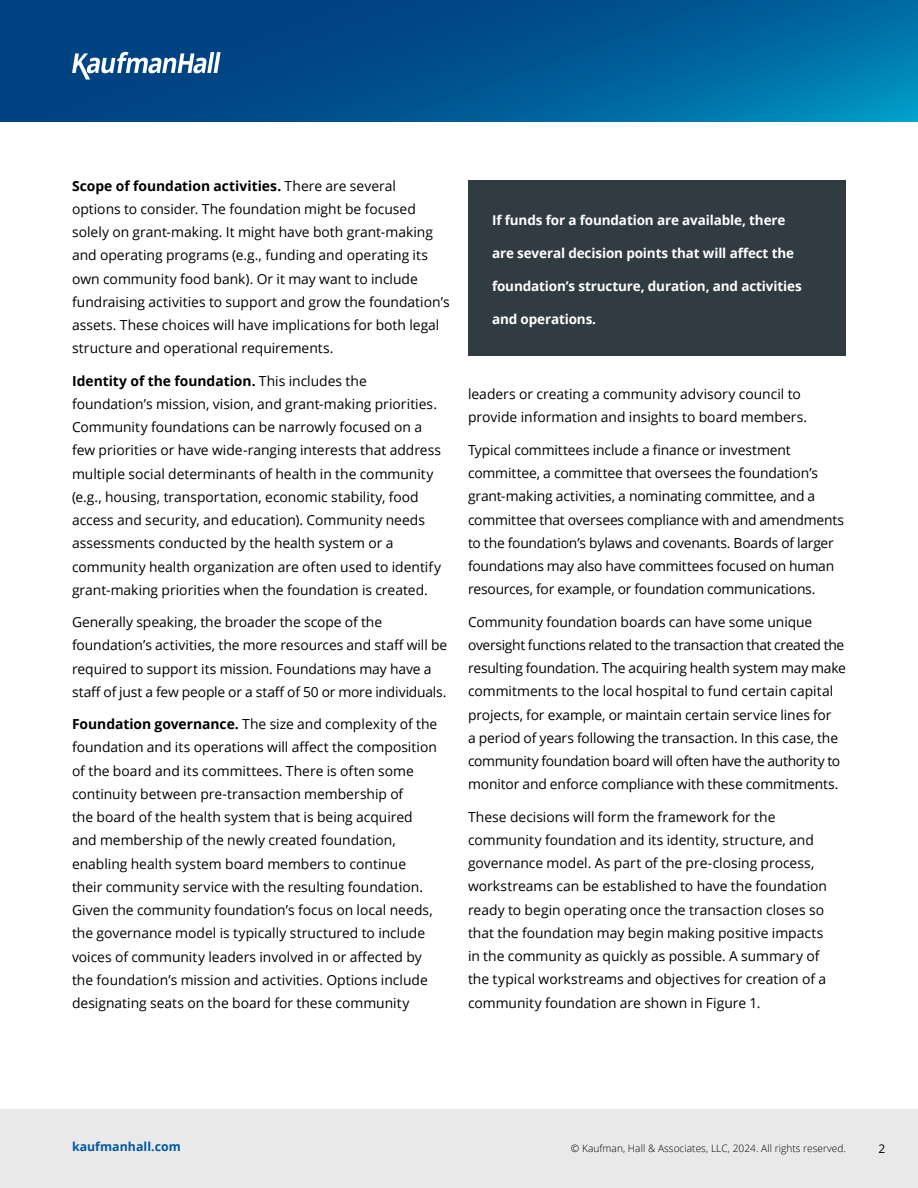
<style>
.page{position:relative;width:918px;height:1188px;background:#fff}
.page>*{position:absolute;margin:0;border:0;box-sizing:border-box;transform-origin:0 0}
.t1{font:13.8px/23.2px "Open Sans";color:#000}
.t2{font:700 13.5px "Open Sans";letter-spacing:-.01em;color:#fff}
.t3{font:700 12.3px "Open Sans";letter-spacing:.005em;color:#0058a4}
.t4{font:12px "Open Sans";color:#000}
.t5{font:300 10.2px "Open Sans";letter-spacing:.005em;color:#000}
.s1{font-weight:700}
</style>
<div class="page">
<div style="left:0;top:1109px;width:918px;height:79px;background:#e9e9ea"></div>
<svg style="left:0;top:0;width:918px;height:122px;background:#005792"></svg>
<svg style="left:72px;top:52px;width:149px;height:28px"></svg>
<div style="left:468px;top:180px;width:378px;height:176px;background:#303c42"></div>
<p class="t1" style="left:72px;top:174px;width:379px"><span class="s1">Scope of foundation activities.</span> There are several<br>options to consider. The foundation might be focused solely on grant-making. It might have both grant-making and operating programs (e.g., funding and operating its own community food bank). Or it may want to include fundraising activities to support and grow the foundation’s assets. These choices will have implications for both legal structure and operational requirements.</p>
<p class="t1" style="left:72px;top:369px;width:371px"><span class="s1">Identity of the foundation.</span> This includes the foundation’s mission, vision, and grant-making priorities.<br>Community foundations can be narrowly focused on a few priorities or have wide-ranging interests that address multiple social determinants of health in the community (e.g., housing, transportation, economic stability, food access and security, and education). Community needs assessments conducted by the health system or a community health organization are often used to identify grant-making priorities when the foundation is created.</p>
<p class="t1" style="left:72px;top:610px;width:377px">Generally speaking, the broader the scope of the foundation’s activities, the more resources and staff will be required to support its mission. Foundations may have a staff of just a few people or a staff of 50 or more individuals.</p>
<p class="t1" style="left:72px;top:712px;width:367px"><span class="s1">Foundation governance.</span> The size and complexity of the foundation and its operations will affect the composition of the board and its committees. There is often some continuity between pre-transaction membership of<br>the board of the health system that is being acquired and membership of the newly created foundation, enabling health system board members to continue their community service with the resulting foundation.<br>Given the community foundation’s focus on local needs, the governance model is typically structured to include voices of community leaders involved in or affected by the foundation’s mission and activities. Options include designating seats on the board for these community</p>
<p class="t2" style="left:492px;top:210px;width:295px">If funds for a foundation are available, there</p>
<p class="t2" style="left:492px;top:243px;width:304px">are several decision points that will affect the</p>
<p class="t2" style="left:492px;top:276px;width:311px">foundation’s structure, duration, and activities</p>
<p class="t2" style="left:492px;top:309px;width:106px">and operations.</p>
<p class="t1" style="left:468px;top:382px;width:341px">leaders or creating a community advisory council to provide information and insights to board members.</p>
<p class="t1" style="left:468px;top:438px;width:378px">Typical committees include a finance or investment committee, a committee that oversees the foundation’s grant-making activities, a nominating committee, and a committee that oversees compliance with and amendments to the foundation’s bylaws and covenants. Boards of larger foundations may also have committees focused on human resources, for example, or foundation communications.</p>
<p class="t1" style="left:468px;top:610px;width:379px">Community foundation boards can have some unique oversight functions related to the transaction that created the resulting foundation. The acquiring health system may make commitments to the local hospital to fund certain capital projects, for example, or maintain certain service lines for<br>a period of years following the transaction. In this case, the community foundation board will often have the authority to monitor and enforce compliance with these commitments.</p>
<p class="t1" style="left:468px;top:805px;width:361px">These decisions will form the framework for the community foundation and its identity, structure, and governance model. As part of the pre-closing process, workstreams can be established to have the foundation ready to begin operating once the transaction closes so that the foundation may begin making positive impacts in the community as quickly as possible. A summary of the typical workstreams and objectives for creation of a community foundation are shown in Figure 1.</p>
<p class="t3" style="left:72px;top:1138px;width:110px">kaufmanhall.com</p>
<p class="t5" style="left:571px;top:1142px;width:277px">© Kaufman, Hall &amp; Associates, LLC, 2024. All rights reserved.</p>
<p class="t4" style="left:879px;top:1140px;width:8px">2</p>
</div>
